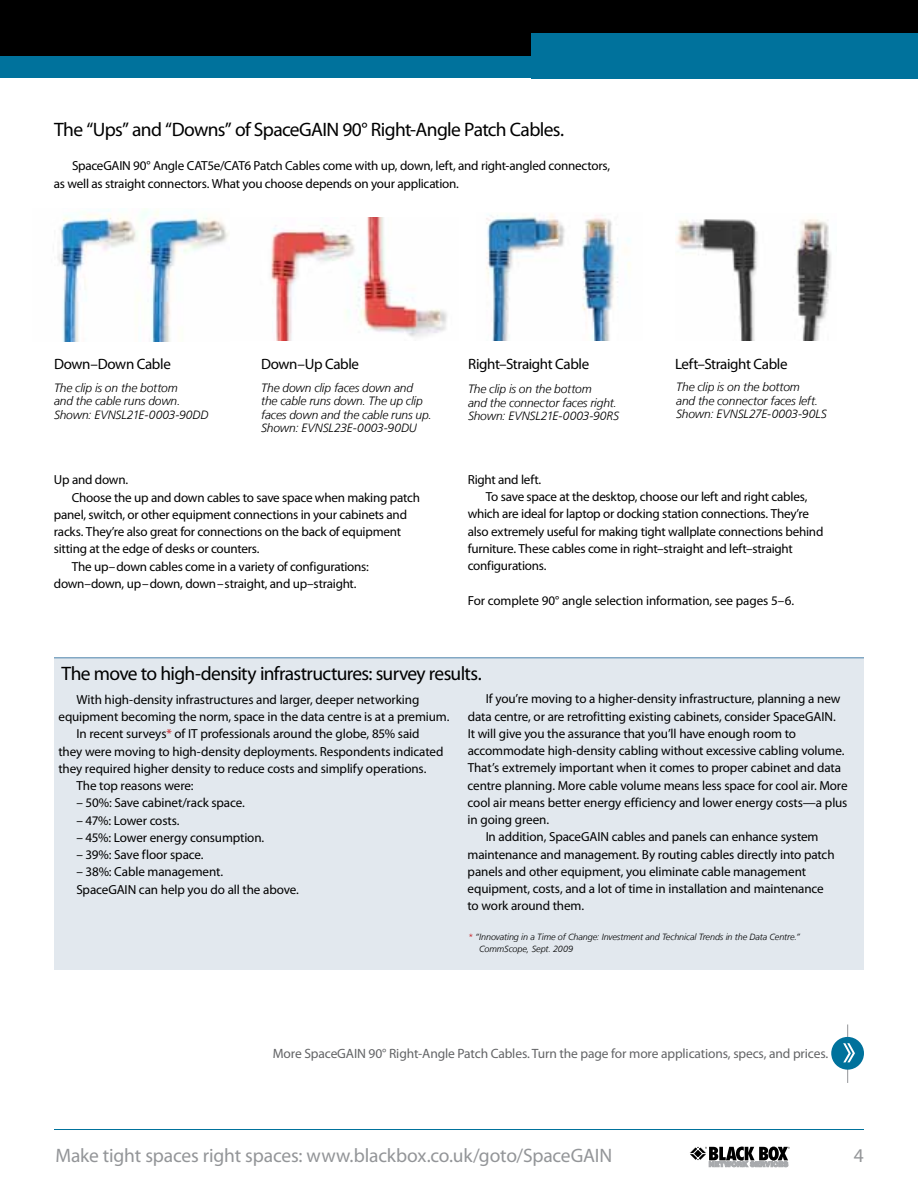
<style>
.page{position:relative;width:918px;height:1188px;background:#fff}
.page>*{position:absolute;margin:0;border:0;box-sizing:border-box;transform-origin:0 0}
.t1{font:19.5px "Myriad Pro";letter-spacing:-.035em;color:#000}
.t2{font:19.5px "Myriad Pro";letter-spacing:-.01em;color:#939598}
.t3{font:15px "Myriad Pro";letter-spacing:-.025em;color:#000}
.t4{font:13.5px "Myriad Pro";letter-spacing:-.01em;color:#636466}
.t5{font:13.2px/17.2px "Myriad Pro";letter-spacing:-.015em;color:#000}
.t6{font:italic 300 12px/13.5px "Frutiger LT";letter-spacing:-.01em;color:#000}
.t7{font:italic 300 9px/12px "Frutiger LT";letter-spacing:-.01em;color:#000}
.s1{color:#c4161c}
</style>
<div class="page">
<img style="left:270px;top:217px;width:177px;height:123px">
<img style="left:57px;top:209px;width:172px;height:132px">
<img style="left:676px;top:219px;width:156px;height:121px">
<img style="left:486px;top:213px;width:144px;height:128px">
<div style="left:54px;top:658px;width:810px;height:312px;background:#e2e8ee"></div>
<hr style="left:54px;top:657px;width:810px;height:1px;background:#82a8c4">
<hr style="left:847px;top:1024px;width:1px;height:59px;background:#939598">
<div style="left:831px;top:1037px;width:33px;height:33px;background:#00729c;border-radius:50%"></div>
<svg style="left:843px;top:1043px;width:12px;height:19px"></svg>
<hr style="left:54px;top:1129px;width:810px;height:1px;background:#00729c">
<svg style="left:689px;top:1146px;width:101px;height:21px"></svg>
<div style="left:0;top:0;width:918px;height:57px;background:#000"></div>
<div style="left:0;top:57px;width:918px;height:21px;background:#00729c"></div>
<div style="left:532px;top:33px;width:386px;height:45px;background:#00729c"></div>
<h1 class="t1" style="left:54px;top:118px;width:512px">The “Ups” and “Downs” of SpaceGAIN 90° Right-Angle Patch Cables.</h1>
<p class="t5" style="left:54px;top:157px;width:558px;text-indent:18px">SpaceGAIN 90° Angle CAT5e/CAT6 Patch Cables come with up, down, left, and right-angled connectors, as well as straight connectors. What you choose depends on your application.</p>
<p class="t3" style="left:54px;top:355px;width:118px">Down–Down Cable</p>
<p class="t3" style="left:261px;top:355px;width:100px">Down–Up Cable</p>
<p class="t3" style="left:468px;top:355px;width:122px">Right–Straight Cable</p>
<p class="t3" style="left:675px;top:355px;width:114px">Left–Straight Cable</p>
<p class="t6" style="left:54px;top:381px;width:156px">The clip is on the bottom<br>and the cable runs down.<br>Shown: EVNSL21E-0003-90DD</p>
<p class="t6" style="left:261px;top:381px;width:172px">The down clip faces down and the cable runs down. The up clip faces down and the cable runs up.<br>Shown: EVNSL23E-0003-90DU</p>
<p class="t5" style="left:54px;top:471px;width:76px">Up and down.</p>
<p class="t5" style="left:72px;top:488px;width:350px">Choose the up and down cables to save space when making patch</p>
<p class="t5" style="left:54px;top:506px;width:355px">panel, switch, or other equipment connections in your cabinets and</p>
<p class="t5" style="left:54px;top:523px;width:349px">racks. They’re also great for connections on the back of equipment</p>
<p class="t5" style="left:54px;top:540px;width:207px">sitting at the edge of desks or counters.</p>
<p class="t5" style="left:72px;top:557px;width:298px">The up–down cables come in a variety of configurations:</p>
<p class="t5" style="left:54px;top:575px;width:304px">down–down, up–down, down–straight, and up–straight.</p>
<p class="t6" style="left:468px;top:383px;width:153px">The clip is on the bottom<br>and the connector faces right.<br>Shown: EVNSL21E-0003-90RS</p>
<p class="t6" style="left:676px;top:381px;width:152px">The clip is on the bottom<br>and the connector faces left.<br>Shown: EVNSL27E-0003-90LS</p>
<p class="t5" style="left:468px;top:471px;width:75px">Right and left.</p>
<p class="t5" style="left:486px;top:488px;width:323px">To save space at the desktop, choose our left and right cables,</p>
<p class="t5" style="left:468px;top:505px;width:343px">which are ideal for laptop or docking station connections. They’re</p>
<p class="t5" style="left:468px;top:522px;width:357px">also extremely useful for making tight wallplate connections behind</p>
<p class="t5" style="left:468px;top:540px;width:327px">furniture. These cables come in right–straight and left–straight</p>
<p class="t5" style="left:468px;top:557px;width:80px">configurations.</p>
<p class="t5" style="left:468px;top:591px;width:328px">For complete 90° angle selection information, see pages 5–6.</p>
<h1 class="t1" style="left:62px;top:661px;width:422px">The move to high-density infrastructures: survey results.</h1>
<p class="t5" style="left:77px;top:691px;width:344px">With high-density infrastructures and larger, deeper networking</p>
<p class="t5" style="left:58px;top:708px;width:392px">equipment becoming the norm, space in the data centre is at a premium.</p>
<p class="t5" style="left:76px;top:725px;width:345px">In recent surveys<span class="s1">*</span> of IT professionals around the globe, 85% said</p>
<p class="t5" style="left:58px;top:742px;width:387px">they were moving to high-density deployments. Respondents indicated</p>
<p class="t5" style="left:58px;top:760px;width:370px">they required higher density to reduce costs and simplify operations.</p>
<p class="t5" style="left:76px;top:777px;width:119px">The top reasons were:</p>
<p class="t5" style="left:76px;top:794px;width:170px">– 50%: Save cabinet/rack space.</p>
<p class="t5" style="left:76px;top:811px;width:105px">– 47%: Lower costs.</p>
<p class="t5" style="left:76px;top:829px;width:189px">– 45%: Lower energy consumption.</p>
<p class="t5" style="left:76px;top:846px;width:129px">– 39%: Save floor space.</p>
<p class="t5" style="left:76px;top:863px;width:224px">– 38%: Cable management.<br>SpaceGAIN can help you do all the above.</p>
<p class="t5" style="left:486px;top:690px;width:356px">If you’re moving to a higher-density infrastructure, planning a new</p>
<p class="t5" style="left:468px;top:707px;width:369px">data centre, or are retrofitting existing cabinets, consider SpaceGAIN.</p>
<p class="t5" style="left:468px;top:725px;width:330px">It will give you the assurance that you’ll have enough room to</p>
<p class="t5" style="left:468px;top:742px;width:378px">accommodate high-density cabling without excessive cabling volume.</p>
<p class="t5" style="left:468px;top:759px;width:375px">That’s extremely important when it comes to proper cabinet and data</p>
<p class="t5" style="left:468px;top:776px;width:382px">centre planning. More cable volume means less space for cool air. More</p>
<p class="t5" style="left:468px;top:794px;width:381px">cool air means better energy efficiency and lower energy costs—a plus</p>
<p class="t5" style="left:468px;top:811px;width:83px">in going green.</p>
<p class="t5" style="left:486px;top:828px;width:334px">In addition, SpaceGAIN cables and panels can enhance system</p>
<p class="t5" style="left:468px;top:845px;width:369px">maintenance and management. By routing cables directly into patch</p>
<p class="t5" style="left:468px;top:863px;width:340px">panels and other equipment, you eliminate cable management</p>
<p class="t5" style="left:468px;top:880px;width:358px">equipment, costs, and a lot of time in installation and maintenance</p>
<p class="t5" style="left:468px;top:897px;width:118px">to work around them.</p>
<p class="t7" style="left:479px;top:931px;width:323px;text-indent:-11px"><span class="s1">*</span> “Innovating in a Time of Change: Investment and Technical Trends in the Data Centre.”<br>CommScope, Sept. 2009</p>
<p class="t4" style="left:273px;top:1045px;width:557px">More SpaceGAIN 90° Right-Angle Patch Cables. Turn the page for more applications, specs, and prices.</p>
<h1 class="t2" style="left:56px;top:1143px;width:558px">Make tight spaces right spaces: www.blackbox.co.uk/goto/SpaceGAIN</h1>
<h1 class="t2" style="left:854px;top:1143px;width:12px">4</h1>
</div>
